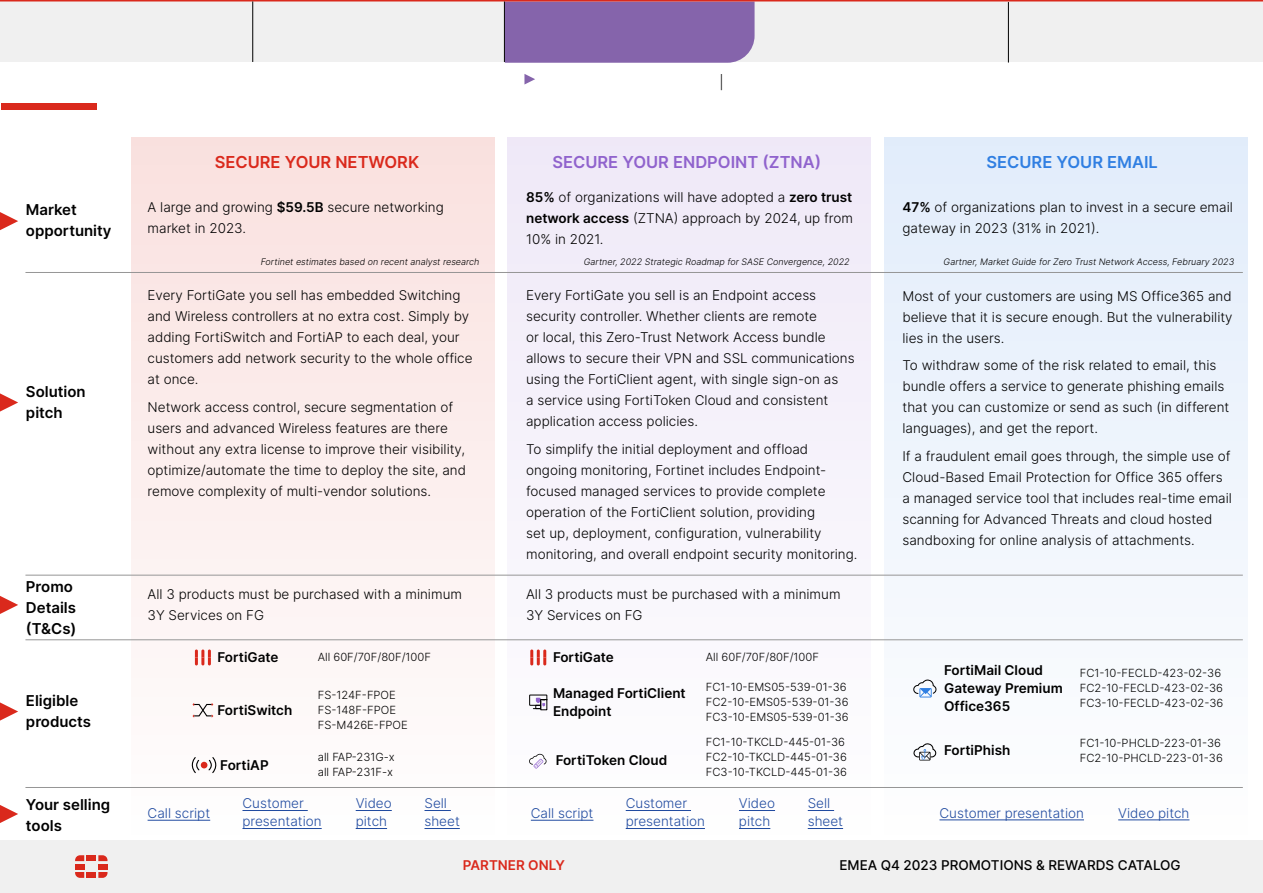
<style>
.page{position:relative;width:1263px;height:893px;background:#fff}
.page>*{position:absolute;margin:0;border:0;box-sizing:border-box;transform-origin:0 0}
.t1{font:600 16.5px "Inter";color:#9063cd}
.t2{font:600 16.5px "Inter";color:#da291c}
.t3{font:600 16.5px "Inter";color:#307fe2}
.t4{font:600 15px/21px "Inter";color:#000}
.t5{font:300 13.5px/21px "Inter";color:#000}
.t6{font:300 13.5px/18px "Inter";color:#214ba0}
.t7{font:600 13.5px/18px "Inter";color:#000}
.t8{font:500 13.5px "Inter";color:#000}
.t9{font:600 13.5px "Inter";color:#da291c}
.t10{font:300 11.25px/15px "Inter";color:#000}
.t11{font:italic 300 9px "Inter";color:#000}
.s1{font-weight:600}
</style>
<div class="page">
<div style="left:1px;top:0;width:1262px;height:893px;background:#f0f0f0"></div>
<svg style="left:75px;top:855px;width:33px;height:23px"></svg>
<div style="left:0;top:62px;width:1263px;height:778px;background:#fff"></div>
<div style="left:505px;top:2px;width:249px;height:61px;background:#8564ab"></div>
<hr style="left:0;top:0;width:1263px;height:2px;background:#da291c">
<hr style="left:252px;top:2px;width:1px;height:60px;background:#000">
<hr style="left:504px;top:2px;width:1px;height:60px;background:#000">
<hr style="left:1008px;top:2px;width:1px;height:61px;background:#000">
<div style="left:1px;top:103px;width:95px;height:6px;background:#da291c"></div>
<svg style="left:524px;top:74px;width:11px;height:11px"></svg>
<div style="left:131px;top:137px;width:364px;height:703px;background:linear-gradient(to bottom,#f9e0de,#fefefe)"></div>
<div style="left:507px;top:137px;width:364px;height:703px;background:#f7f3fb"></div>
<div style="left:884px;top:137px;width:364px;height:703px;background:linear-gradient(to bottom,#e1ecfb,#fefefe)"></div>
<hr style="left:25px;top:575px;width:1218px;height:1px;background:#969696">
<hr style="left:25px;top:639px;width:1218px;height:1px;background:#969696">
<hr style="left:25px;top:787px;width:1218px;height:1px;background:#969696">
<hr style="left:25px;top:272px;width:1218px;height:1px;background:#969696">
<hr style="left:939px;top:819px;width:145px;height:1px;background:#214ba0">
<hr style="left:1118px;top:819px;width:71px;height:1px;background:#214ba0">
<hr style="left:148px;top:820px;width:62px;height:1px;background:#214ba0">
<hr style="left:242px;top:810px;width:66px;height:1px;background:#214ba0">
<hr style="left:242px;top:828px;width:80px;height:1px;background:#214ba0">
<hr style="left:356px;top:810px;width:36px;height:1px;background:#214ba0">
<hr style="left:356px;top:828px;width:31px;height:1px;background:#214ba0">
<svg style="left:424px;top:810px;width:27px;height:1px"></svg>
<hr style="left:424px;top:828px;width:36px;height:1px;background:#214ba0">
<hr style="left:531px;top:820px;width:62px;height:1px;background:#214ba0">
<hr style="left:626px;top:810px;width:65px;height:1px;background:#214ba0">
<hr style="left:626px;top:828px;width:79px;height:1px;background:#214ba0">
<hr style="left:739px;top:810px;width:36px;height:1px;background:#214ba0">
<hr style="left:739px;top:828px;width:31px;height:1px;background:#214ba0">
<svg style="left:808px;top:810px;width:26px;height:1px"></svg>
<hr style="left:808px;top:828px;width:35px;height:1px;background:#214ba0">
<svg style="left:0;top:212px;width:18px;height:18px"></svg>
<svg style="left:0;top:393px;width:18px;height:19px"></svg>
<svg style="left:0;top:596px;width:18px;height:18px"></svg>
<svg style="left:0;top:702px;width:18px;height:19px"></svg>
<svg style="left:0;top:805px;width:18px;height:18px"></svg>
<svg style="left:195px;top:649px;width:16px;height:16px"></svg>
<svg style="left:530px;top:649px;width:16px;height:16px"></svg>
<svg style="left:192px;top:703px;width:21px;height:15px"></svg>
<svg style="left:191px;top:756px;width:26px;height:18px"></svg>
<svg style="left:529px;top:694px;width:18px;height:16px"></svg>
<svg style="left:529px;top:754px;width:17px;height:15px"></svg>
<svg style="left:913px;top:679px;width:23px;height:18px"></svg>
<svg style="left:913px;top:742px;width:24px;height:18px"></svg>
<p class="t4" style="left:26px;top:199px;width:87px">Market opportunity</p>
<p class="t4" style="left:26px;top:380px;width:61px">Solution pitch</p>
<p class="t4" style="left:26px;top:576px;width:52px">Promo<br>Details (T&amp;Cs)</p>
<p class="t4" style="left:26px;top:689px;width:67px">Eligible products</p>
<p class="t4" style="left:26px;top:794px;width:86px">Your selling tools</p>
<p class="t5" style="left:719px;top:72px;width:6px">|</p>
<p class="t2" style="left:215px;top:150px;width:206px">SECURE YOUR NETWORK</p>
<p class="t1" style="left:552px;top:150px;width:270px">SECURE YOUR ENDPOINT (ZTNA)</p>
<p class="t3" style="left:986px;top:150px;width:173px">SECURE YOUR EMAIL</p>
<p class="t5" style="left:148px;top:197px;width:298px">A large and growing <span class="s1">$59.5B</span> secure networking market in 2023.</p>
<p class="t11" style="left:261px;top:256px;width:220px">Fortinet estimates based on recent analyst research</p>
<p class="t11" style="left:584px;top:256px;width:267px">Gartner, 2022 Strategic Roadmap for SASE Convergence, 2022</p>
<p class="t11" style="left:944px;top:256px;width:292px">Gartner, Market Guide for Zero Trust Network Access, February 2023</p>
<p class="t5" style="left:526px;top:186px;width:328px;text-align:justify"><span class="s1">85%</span> of organizations will have adopted a <span class="s1">zero trust network access</span> (ZTNA) approach by 2024, up from 10% in 2021.</p>
<p class="t5" style="left:902px;top:197px;width:332px"><span class="s1">47%</span> of organizations plan to invest in a secure email gateway in 2023 (31% in 2021).</p>
<p class="t5" style="left:148px;top:285px;width:327px">Every FortiGate you sell has embedded Switching and Wireless controllers at no extra cost. Simply by adding FortiSwitch and FortiAP to each deal, your customers add network security to the whole office at once.</p>
<p class="t5" style="left:148px;top:397px;width:320px">Network access control, secure segmentation of users and advanced Wireless features are there without any extra license to improve their visibility, optimize/automate the time to deploy the site, and remove complexity of multi-vendor solutions.</p>
<p class="t5" style="left:148px;top:584px;width:316px">All 3 products must be purchased with a minimum<br>3Y Services on FG</p>
<p class="t5" style="left:526px;top:285px;width:330px">Every FortiGate you sell is an Endpoint access security controller. Whether clients are remote<br>or local, this Zero-Trust Network Access bundle allows to secure their VPN and SSL communications using the FortiClient agent, with single sign-on as<br>a service using FortiToken Cloud and consistent application access policies.</p>
<p class="t5" style="left:526px;top:439px;width:333px">To simplify the initial deployment and offload ongoing monitoring, Fortinet includes Endpoint&shy;focused managed services to provide complete operation of the FortiClient solution, providing<br>set up, deployment, configuration, vulnerability monitoring, and overall endpoint security monitoring.</p>
<p class="t5" style="left:526px;top:584px;width:316px">All 3 products must be purchased with a minimum<br>3Y Services on FG</p>
<p class="t7" style="left:218px;top:648px;width:62px">FortiGate</p>
<p class="t10" style="left:318px;top:649px;width:115px">All 60F/70F/80F/100F</p>
<p class="t7" style="left:553px;top:648px;width:62px">FortiGate</p>
<p class="t10" style="left:706px;top:649px;width:115px">All 60F/70F/80F/100F</p>
<p class="t10" style="left:318px;top:687px;width:92px">FS-124F-FPOE<br>FS-148F-FPOE<br>FS-M426E-FPOE</p>
<p class="t10" style="left:706px;top:679px;width:144px">FC1-10-EMS05-539-01-36<br>FC2-10-EMS05-539-01-36<br>FC3-10-EMS05-539-01-36</p>
<p class="t7" style="left:553px;top:684px;width:134px">Managed FortiClient<br>Endpoint</p>
<p class="t7" style="left:218px;top:700px;width:76px">FortiSwitch</p>
<p class="t7" style="left:220px;top:755px;width:50px">FortiAP</p>
<p class="t10" style="left:318px;top:749px;width:78px">all FAP-231G-x all FAP-231F-x</p>
<p class="t7" style="left:556px;top:751px;width:113px">FortiToken Cloud</p>
<p class="t10" style="left:706px;top:734px;width:143px">FC1-10-TKCLD-445-01-36<br>FC2-10-TKCLD-445-01-36<br>FC3-10-TKCLD-445-01-36</p>
<p class="t5" style="left:902px;top:285px;width:332px;text-align:justify">Most of your customers are using MS Office365 and believe that it is secure enough. But the vulnerability lies in the users.</p>
<p class="t5" style="left:902px;top:355px;width:328px">To withdraw some of the risk related to email, this bundle offers a service to generate phishing emails that you can customize or send as such (in different languages), and get the report.</p>
<p class="t5" style="left:902px;top:445px;width:331px">If a fraudulent email goes through, the simple use of Cloud-Based Email Protection for Office 365 offers a managed service tool that includes real-time email scanning for Advanced Threats and cloud hosted sandboxing for online analysis of attachments.</p>
<p class="t7" style="left:944px;top:661px;width:120px">FortiMail Cloud<br>Gateway Premium<br>Office365</p>
<p class="t10" style="left:1080px;top:666px;width:145px">FC1-10-FECLD-423-02-36<br>FC2-10-FECLD-423-02-36<br>FC3-10-FECLD-423-02-36</p>
<p class="t10" style="left:1080px;top:735px;width:145px">FC1-10-PHCLD-223-01-36<br>FC2-10-PHCLD-223-01-36</p>
<p class="t7" style="left:944px;top:740px;width:68px">FortiPhish</p>
<p class="t6" style="left:242px;top:794px;width:81px">Customer presentation</p>
<p class="t6" style="left:356px;top:794px;width:38px">Video pitch</p>
<p class="t6" style="left:424px;top:794px;width:37px">Sell sheet</p>
<p class="t6" style="left:531px;top:804px;width:64px">Call script</p>
<p class="t6" style="left:626px;top:794px;width:81px">Customer presentation</p>
<p class="t6" style="left:739px;top:794px;width:38px">Video pitch</p>
<p class="t6" style="left:808px;top:794px;width:37px">Sell sheet</p>
<p class="t6" style="left:148px;top:804px;width:64px">Call script</p>
<p class="t6" style="left:939px;top:804px;width:146px">Customer presentation</p>
<p class="t6" style="left:1118px;top:804px;width:73px">Video pitch</p>
<p class="t9" style="left:463px;top:855px;width:104px">PARTNER ONLY</p>
<p class="t8" style="left:839px;top:855px;width:343px">EMEA Q4 2023 PROMOTIONS &amp; REWARDS CATALOG</p>
</div>
